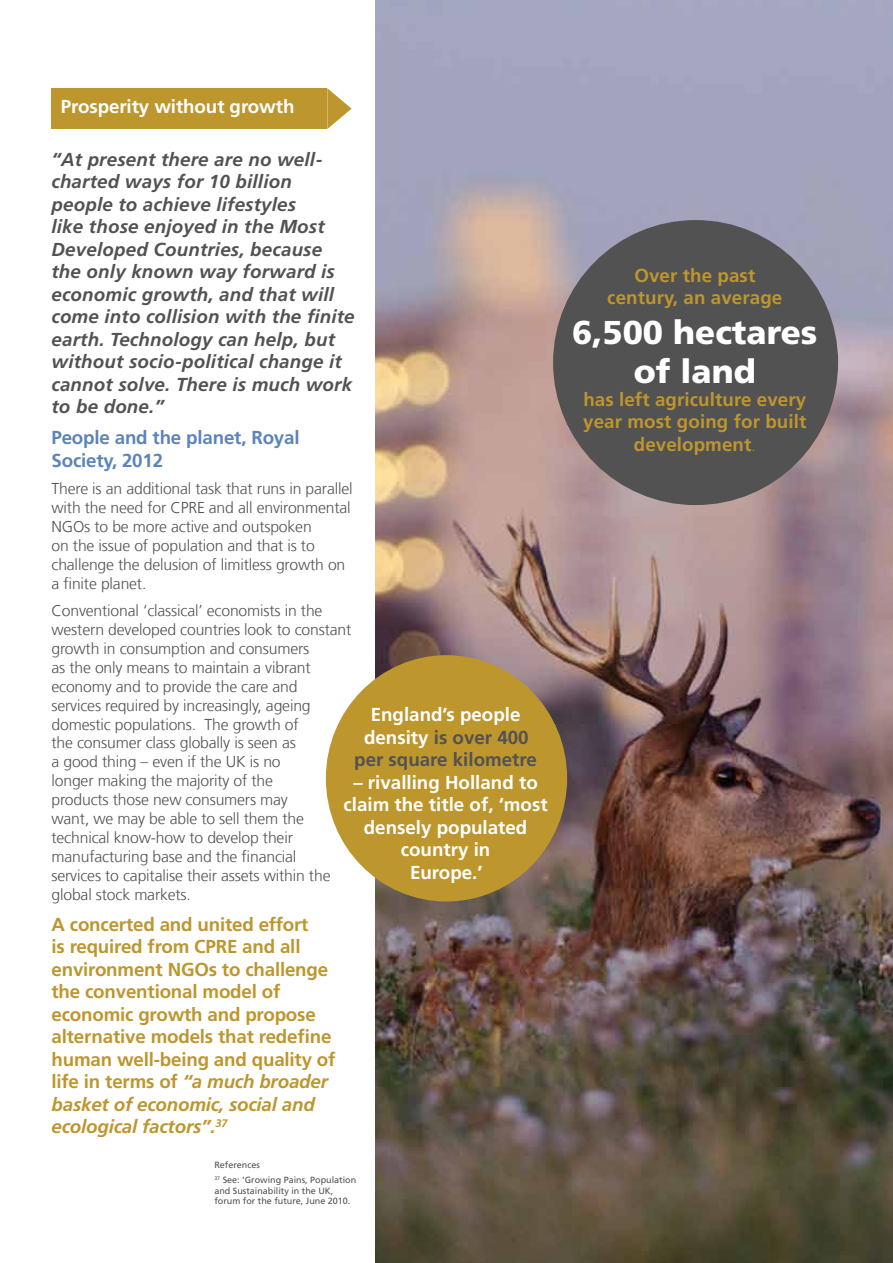
<style>
.page{position:relative;width:893px;height:1263px;background:#fff}
.page>*{position:absolute;margin:0;border:0;box-sizing:border-box;transform-origin:0 0}
.t1{font:900 33px/39.6px "Frutiger LT Com";color:#fff;text-align:center}
.t2{font:700 18.75px/22.5px "Frutiger LT Com";letter-spacing:-.01em;color:#bd962e;text-align:center}
.t3{font:italic 700 18.75px/22.5px "Frutiger LT Com";letter-spacing:.01em;color:#535252}
.t4{font:700 18.75px/22.5px "Frutiger LT Com";color:#fff;text-align:center}
.t5{font:700 18.75px/22.5px "Frutiger LT Com";color:#535252;text-align:center}
.t6{font:700 18.75px/22.5px "Frutiger LT Com";letter-spacing:-.01em;color:#5c84b9}
.t7{font:300 15.75px/18.9px "Frutiger LT Com";letter-spacing:-.01em;color:#535252}
.t8{font:9px/15px "Frutiger LT Com";color:#535252}
.s1{font-style:italic}
.s2{color:#fff}
.s3{font-weight:300;font-size:15.75px}
</style>
<div class="page">
<div style="left:52px;top:88px;width:275px;height:41px;background:#bd962e"></div>
<svg style="left:327px;top:88px;width:25px;height:41px"></svg>
<img style="left:375px;top:0;width:518px;height:1263px">
<div style="left:553px;top:220px;width:285px;height:285px;background:#535252;border-radius:50%"></div>
<div style="left:326px;top:655px;width:241px;height:246px;background:#bd962e;border-radius:50%"></div>
<p class="t4" style="left:61px;top:96px;width:235px">Prosperity without growth</p>
<p class="t3" style="left:52px;top:148px;width:305px">“At present there are no well&shy;charted ways for 10 billion people to achieve lifestyles<br>like those enjoyed in the Most<br>Developed Countries, because the only known way forward is economic growth, and that will come into collision with the finite earth. Technology can help, but without socio-political change it cannot solve. There is much work to be done.”</p>
<p class="t6" style="left:52px;top:427px;width:250px">People and the planet, Royal<br>Society, 2012</p>
<p class="t7" style="left:52px;top:479px;width:303px">There is an additional task that runs in parallel with the need for CPRE and all environmental NGOs to be more active and outspoken<br>on the issue of population and that is to challenge the delusion of limitless growth on a finite planet.</p>
<p class="t7" style="left:52px;top:601px;width:301px">Conventional ‘classical’ economists in the western developed countries look to constant growth in consumption and consumers<br>as the only means to maintain a vibrant economy and to provide the care and<br>services required by increasingly, ageing domestic populations. The growth of<br>the consumer class globally is seen as<br>a good thing – even if the UK is no<br>longer making the majority of the<br>products those new consumers may<br>want, we may be able to sell them the technical know-how to develop their manufacturing base and the financial<br>services to capitalise their assets within the global stock markets.</p>
<p class="t2" style="left:52px;top:913px;width:286px;text-align:left">A concerted and united effort<br>is required from CPRE and all environment NGOs to challenge the conventional model of economic growth and propose alternative models that redefine human well-being and quality of life in terms of <span class="s1">“a much broader basket of economic, social and ecological factors”.</span><sup>37</sup></p>
<p class="t5" style="left:354px;top:704px;width:184px"><span class="s2">England’s people density</span> is over 400 per square kilometre</p>
<p class="t4" style="left:343px;top:771px;width:206px">– rivalling Holland to claim the title of, ‘most densely populated country in<br>Europe.’</p>
<p class="t8" style="left:214px;top:1157px;width:143px">References<br><sup>37</sup> See: ‘Growing Pains, Population</p>
<p class="t8" style="left:214px;top:1185px;width:138px;line-height:10.8px">and Sustainability in the UK, forum for the future, June 2010.</p>
<p class="t2" style="left:607px;top:264px;width:177px">Over the past century, an average</p>
<h1 class="t1" style="left:572px;top:312px;width:247px">6,500 hectares of land</h1>
<p class="t2" style="left:583px;top:388px;width:225px">has left agriculture every year most going for built development<span class="s3">.</span></p>
</div>
